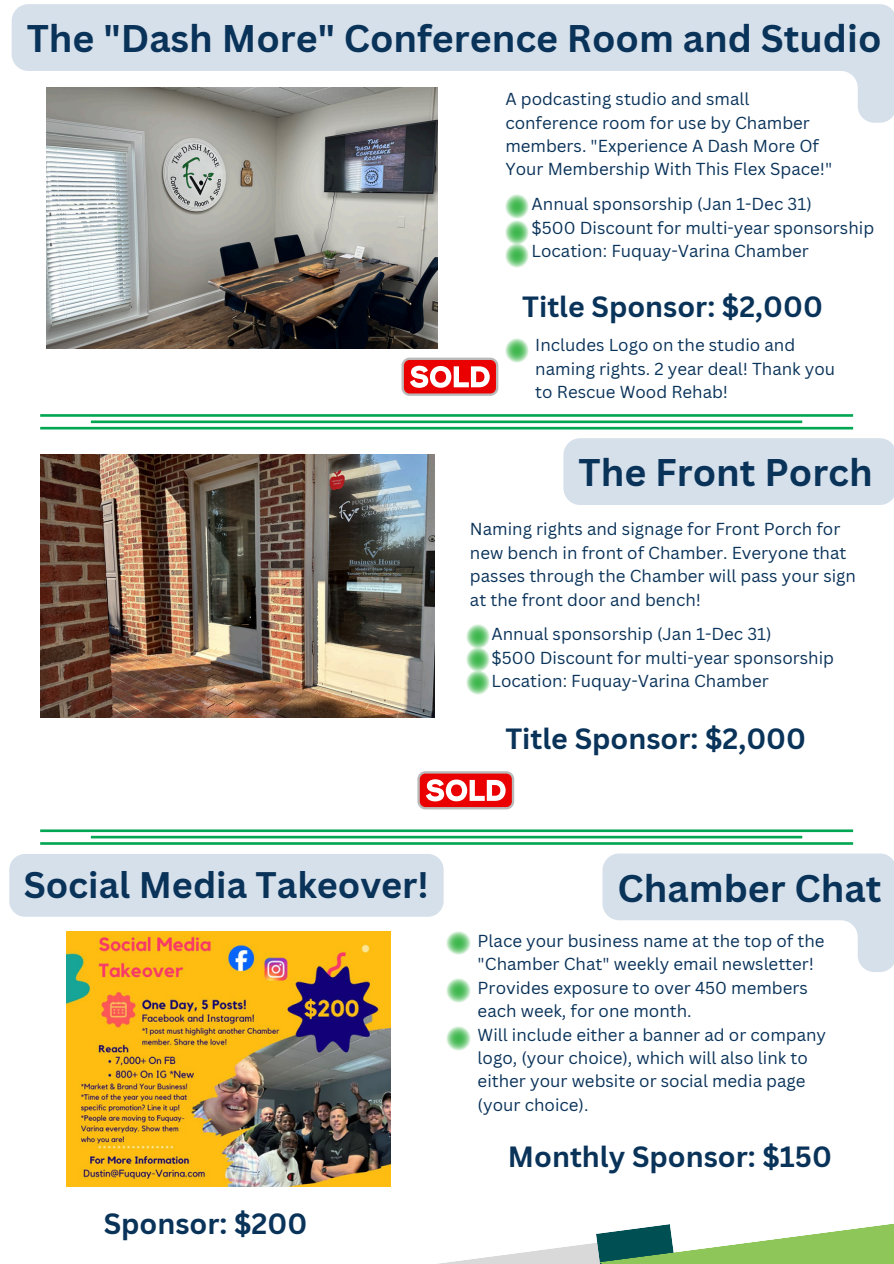
<style>
.page{position:relative;width:894px;height:1264px;background:#fff}
.page>*{position:absolute;margin:0;border:0;box-sizing:border-box;transform-origin:0 0}
.t1{font:700 37.5px "Canva Sans";color:#0a335a}
.t2{font:700 36px "Canva Sans";color:#0a335a}
.t3{font:700 28.5px "Canva Sans";color:#0a335a}
.t4{font:16.95px/23.4px "Canva Sans";color:#0a335a}
</style>
<div class="page">
<svg style="left:446px;top:1224px;width:447px;height:39px"></svg>
<hr style="left:91px;top:420px;width:711px;height:3px;background:#00a651">
<hr style="left:40px;top:414px;width:812px;height:3px;background:#00a651">
<hr style="left:40px;top:427px;width:812px;height:2px;background:#00a651">
<img style="left:46px;top:123px;width:391px;height:225px">
<hr style="left:91px;top:835px;width:711px;height:3px;background:#00a651">
<hr style="left:40px;top:829px;width:812px;height:3px;background:#00a651">
<hr style="left:40px;top:842px;width:812px;height:2px;background:#00a651">
<svg style="left:602px;top:853px;width:291px;height:119px"></svg>
<img style="left:505px;top:339px;width:24px;height:23px">
<img style="left:505px;top:195px;width:24px;height:23px">
<img style="left:505px;top:221px;width:24px;height:46px">
<img style="left:446px;top:931px;width:24px;height:23px">
<img style="left:446px;top:978px;width:24px;height:24px">
<img style="left:446px;top:1026px;width:24px;height:24px">
<img style="left:40px;top:454px;width:394px;height:263px">
<svg style="left:401px;top:357px;width:97px;height:39px"></svg>
<img style="left:466px;top:624px;width:23px;height:70px">
<img style="left:67px;top:931px;width:323px;height:255px">
<svg style="left:12px;top:4px;width:881px;height:119px;fill:#d6e0ea"></svg>
<div style="left:563px;top:438px;width:330px;height:67px;background:#d6e0ea"></div>
<div style="left:9px;top:854px;width:434px;height:62px;background:#d6e0ea;border-radius:16px"></div>
<svg style="left:417px;top:771px;width:97px;height:38px"></svg>
<p class="t1" style="left:27px;top:12px;width:856px">The "Dash More" Conference Room and Studio</p>
<p class="t4" style="left:505px;top:87px;width:328px">A podcasting studio and small conference room for use by Chamber members. "Experience A Dash More Of Your Membership With This Flex Space!"</p>
<p class="t4" style="left:531px;top:192px;width:281px">Annual sponsorship (Jan 1-Dec 31)</p>
<p class="t4" style="left:531px;top:215px;width:344px">$500 Discount for multi-year sponsorship</p>
<p class="t4" style="left:531px;top:239px;width:279px">Location: Fuquay-Varina Chamber</p>
<p class="t3" style="left:522px;top:286px;width:302px">Title Sponsor: $2,000</p>
<p class="t4" style="left:535px;top:333px;width:301px">Includes Logo on the studio and naming rights. 2 year deal! Thank you to Rescue Wood Rehab!</p>
<p class="t1" style="left:578px;top:446px;width:295px">The Front Porch</p>
<h1 class="t4" style="left:470px;top:517px;width:387px">Naming rights and signage for Front Porch for new bench in front of Chamber. Everyone that passes through the Chamber will pass your sign at the front door and bench!</h1>
<p class="t4" style="left:491px;top:622px;width:281px">Annual sponsorship (Jan 1-Dec 31)</p>
<p class="t4" style="left:491px;top:645px;width:344px">$500 Discount for multi-year sponsorship</p>
<p class="t4" style="left:491px;top:668px;width:279px">Location: Fuquay-Varina Chamber</p>
<p class="t2" style="left:24px;top:859px;width:406px">Social Media Takeover!</p>
<p class="t3" style="left:104px;top:1203px;width:205px">Sponsor: $200</p>
<p class="t3" style="left:505px;top:718px;width:302px">Title Sponsor: $2,000</p>
<h1 class="t1" style="left:617px;top:861px;width:265px">Chamber Chat</h1>
<h2 class="t4" style="left:477px;top:928px;width:348px">Place your business name at the top of the "Chamber Chat" weekly email newsletter!</h2>
<p class="t4" style="left:477px;top:975px;width:332px">Provides exposure to over 450 members each week, for one month.</p>
<p class="t4" style="left:477px;top:1022px;width:350px">Will include either a banner ad or company logo, (your choice), which will also link to either your website or social media page (your choice).</p>
<p class="t3" style="left:507px;top:1136px;width:325px">Monthly Sponsor: $150</p>
</div>
